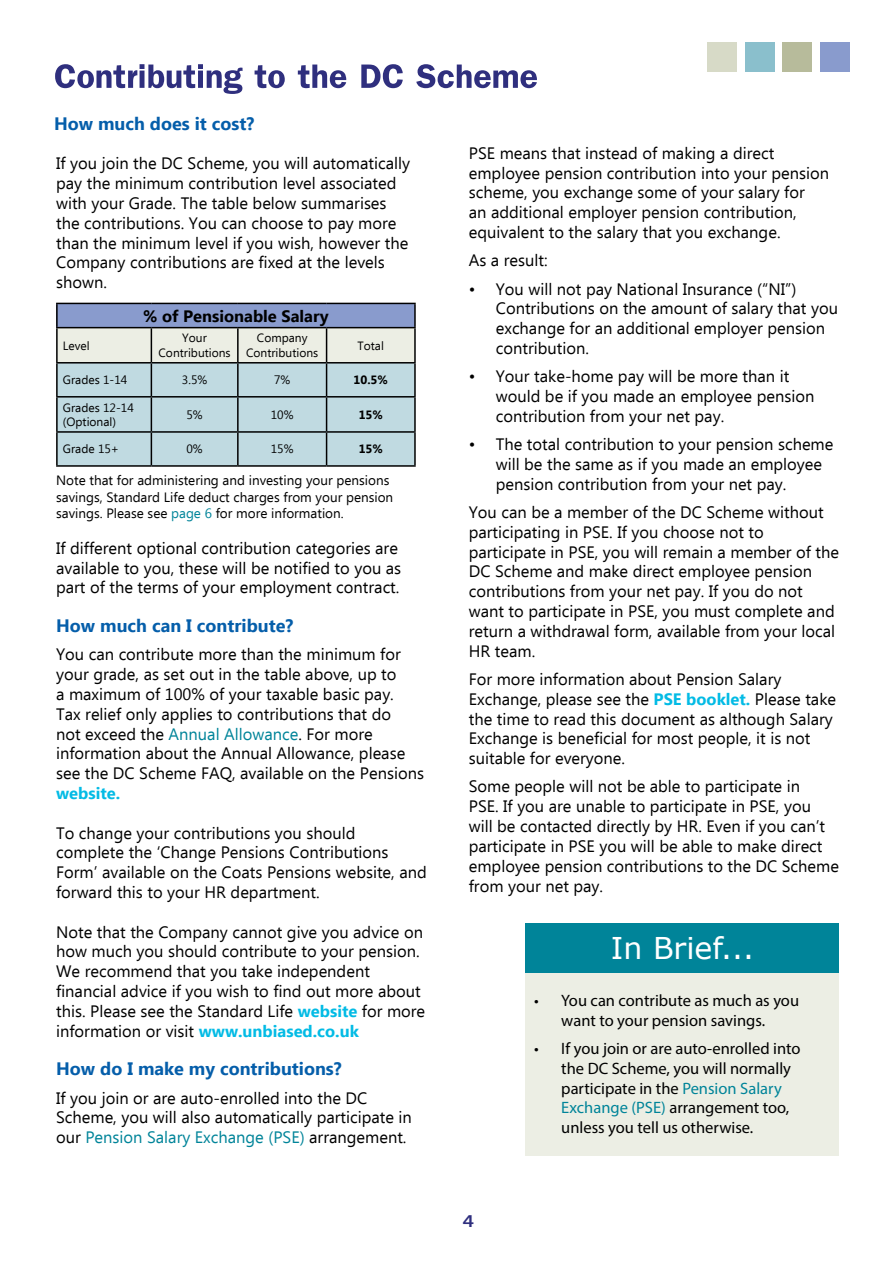
<style>
.page{position:relative;width:893px;height:1263px;background:#fff}
.page>*{position:absolute;margin:0;border:0;box-sizing:border-box;transform-origin:0 0}
.t1{font:54px "Freesia UPC Bold";color:#2f2f7e}
.t2{font:30px "MS Reference Sans Serif";color:#fff}
.t3{font:27px "Freesia UPC Bold";color:#2f2f7e}
.t4{font:700 18px "Ebrima";color:#055eaa}
.t5{font:16.5px/19.8px "Ebrima";color:#000}
.t6{font:16.5px/19.8px "Myriad Pro";color:#000;text-align:center}
.t7{font:700 16.5px "Ebrima";color:#000}
.t8{font:700 16.5px "Ebrima";color:#03bbe5}
.t9{font:13.5px/16.2px "Ebrima";color:#000}
.t10{font:12px/14.4px "Ebrima";color:#000;text-align:center}
.t11{font:700 12px "Ebrima";color:#000}
.s1{color:#008499}
.s2{font-weight:700;color:#03bbe5}
</style>
<div class="page">
<div style="left:707px;top:43px;width:30px;height:29px;background:#d7dac7"></div>
<div style="left:745px;top:43px;width:29px;height:29px;background:#8abfcc"></div>
<div style="left:782px;top:43px;width:30px;height:29px;background:#b7bb9b"></div>
<div style="left:820px;top:43px;width:30px;height:29px;background:#899bcd"></div>
<div style="left:57px;top:303px;width:358px;height:25px;background:#899bcd"></div>
<svg style="left:58px;top:328px;width:356px;height:137px"></svg>
<hr style="left:56px;top:303px;width:95px;height:1px;background:#000">
<hr style="left:56px;top:304px;width:2px;height:23px;background:#000">
<hr style="left:151px;top:303px;width:87px;height:1px;background:#000">
<hr style="left:238px;top:303px;width:89px;height:1px;background:#000">
<hr style="left:327px;top:303px;width:89px;height:1px;background:#000">
<hr style="left:414px;top:304px;width:2px;height:23px;background:#000">
<hr style="left:56px;top:327px;width:95px;height:1px;background:#000">
<hr style="left:56px;top:328px;width:2px;height:34px;background:#000">
<hr style="left:151px;top:327px;width:87px;height:1px;background:#000">
<hr style="left:151px;top:328px;width:1px;height:34px;background:#000">
<hr style="left:238px;top:327px;width:89px;height:1px;background:#000">
<hr style="left:237px;top:328px;width:2px;height:34px;background:#000">
<hr style="left:327px;top:327px;width:89px;height:1px;background:#000">
<hr style="left:326px;top:328px;width:1px;height:34px;background:#000">
<hr style="left:414px;top:328px;width:2px;height:34px;background:#000">
<hr style="left:56px;top:362px;width:95px;height:1px;background:#000">
<hr style="left:56px;top:363px;width:2px;height:33px;background:#000">
<hr style="left:151px;top:362px;width:87px;height:1px;background:#000">
<hr style="left:151px;top:363px;width:1px;height:33px;background:#000">
<hr style="left:238px;top:362px;width:89px;height:1px;background:#000">
<hr style="left:237px;top:363px;width:2px;height:33px;background:#000">
<hr style="left:327px;top:362px;width:89px;height:1px;background:#000">
<hr style="left:326px;top:363px;width:1px;height:33px;background:#000">
<hr style="left:414px;top:363px;width:2px;height:33px;background:#000">
<hr style="left:56px;top:396px;width:95px;height:2px;background:#000">
<hr style="left:56px;top:398px;width:2px;height:33px;background:#000">
<hr style="left:151px;top:396px;width:87px;height:2px;background:#000">
<hr style="left:151px;top:398px;width:1px;height:33px;background:#000">
<hr style="left:238px;top:396px;width:89px;height:2px;background:#000">
<hr style="left:237px;top:398px;width:2px;height:33px;background:#000">
<hr style="left:327px;top:396px;width:89px;height:2px;background:#000">
<hr style="left:326px;top:398px;width:1px;height:33px;background:#000">
<hr style="left:414px;top:398px;width:2px;height:33px;background:#000">
<hr style="left:56px;top:431px;width:95px;height:2px;background:#000">
<hr style="left:56px;top:433px;width:2px;height:32px;background:#000">
<hr style="left:151px;top:431px;width:87px;height:2px;background:#000">
<hr style="left:151px;top:433px;width:1px;height:32px;background:#000">
<hr style="left:238px;top:431px;width:89px;height:2px;background:#000">
<hr style="left:237px;top:433px;width:2px;height:32px;background:#000">
<hr style="left:327px;top:431px;width:89px;height:2px;background:#000">
<hr style="left:326px;top:433px;width:1px;height:32px;background:#000">
<hr style="left:414px;top:433px;width:2px;height:32px;background:#000">
<hr style="left:56px;top:465px;width:95px;height:2px;background:#000">
<hr style="left:151px;top:465px;width:87px;height:2px;background:#000">
<hr style="left:238px;top:465px;width:89px;height:2px;background:#000">
<hr style="left:327px;top:465px;width:89px;height:2px;background:#000">
<div style="left:526px;top:972px;width:313px;height:184px;background:#eceee4"></div>
<div style="left:526px;top:923px;width:313px;height:49px;background:#008499"></div>
<h1 class="t1" style="left:54px;top:37px;width:485px">Contributing to the DC Scheme</h1>
<p class="t4" style="left:54px;top:110px;width:202px">How much does it cost?</p>
<p class="t5" style="left:56px;top:155px;width:355px">If you join the DC Scheme, you will automatically pay the minimum contribution level associated with your Grade. The table below summarises the contributions. You can choose to pay more than the minimum level if you wish, however the Company contributions are fixed at the levels shown.</p>
<p class="t7" style="left:143px;top:303px;width:187px">% of Pensionable Salary</p>
<p class="t10" style="left:63px;top:339px;width:28px">Level</p>
<p class="t10" style="left:159px;top:332px;width:74px">Your<br>Contributions</p>
<p class="t10" style="left:246px;top:332px;width:74px">Company<br>Contributions</p>
<p class="t10" style="left:358px;top:339px;width:28px">Total</p>
<p class="t10" style="left:63px;top:373px;width:66px">Grades 1-14</p>
<p class="t10" style="left:182px;top:373px;width:27px">3.5%</p>
<p class="t10" style="left:274px;top:373px;width:18px">7%</p>
<p class="t11" style="left:354px;top:371px;width:36px">10.5%</p>
<p class="t10" style="left:63px;top:401px;width:72px;text-align:left">Grades 12-14 (Optional)</p>
<p class="t10" style="left:186px;top:408px;width:18px">5%</p>
<p class="t10" style="left:271px;top:408px;width:24px">10%</p>
<p class="t11" style="left:359px;top:406px;width:26px">15%</p>
<p class="t10" style="left:63px;top:443px;width:58px">Grade 15+</p>
<p class="t10" style="left:186px;top:443px;width:18px">0%</p>
<p class="t10" style="left:271px;top:443px;width:24px">15%</p>
<p class="t11" style="left:359px;top:440px;width:26px">15%</p>
<p class="t9" style="left:56px;top:473px;width:339px">Note that for administering and investing your pensions savings, Standard Life deduct charges from your pension savings. Please see <span class="s1">page 6</span> for more information.</p>
<p class="t5" style="left:56px;top:539px;width:347px">If different optional contribution categories are available to you, these will be notified to you as part of the terms of your employment contract.</p>
<p class="t4" style="left:56px;top:612px;width:239px">How much can I contribute?</p>
<p class="t5" style="left:56px;top:646px;width:369px">You can contribute more than the minimum for your grade, as set out in the table above, up to<br>a maximum of 100% of your taxable basic pay.<br>Tax relief only applies to contributions that do<br>not exceed the <span class="s1">Annual Allowance</span>. For more information about the Annual Allowance, please see the DC Scheme FAQ, available on the Pensions</p>
<p class="t8" style="left:56px;top:781px;width:66px">website.</p>
<p class="t5" style="left:56px;top:824px;width:372px">To change your contributions you should complete the ‘Change Pensions Contributions Form’ available on the Coats Pensions website, and forward this to your HR department.</p>
<p class="t5" style="left:56px;top:923px;width:371px">Note that the Company cannot give you advice on how much you should contribute to your pension.<br>We recommend that you take independent financial advice if you wish to find out more about this. Please see the Standard Life <span class="s2">website</span> for more information or visit <span class="s2">www.unbiased.co.uk</span></p>
<p class="t4" style="left:56px;top:1055px;width:287px">How do I make my contributions?</p>
<p class="t5" style="left:56px;top:1089px;width:357px">If you join or are auto-enrolled into the DC<br>Scheme, you will also automatically participate in our <span class="s1">Pension Salary Exchange (PSE)</span> arrangement.</p>
<p class="t5" style="left:469px;top:144px;width:362px">PSE means that instead of making a direct employee pension contribution into your pension scheme, you exchange some of your salary for<br>an additional employer pension contribution, equivalent to the salary that you exchange.</p>
<p class="t5" style="left:469px;top:252px;width:80px">As a result:</p>
<p class="t5" style="left:496px;top:280px;width:344px;text-indent:-27px">• You will not pay National Insurance (“NI”)<br>Contributions on the amount of salary that you exchange for an additional employer pension contribution.</p>
<p class="t5" style="left:496px;top:368px;width:320px;text-indent:-27px">• Your take-home pay will be more than it would be if you made an employee pension contribution from your net pay.</p>
<p class="t5" style="left:496px;top:435px;width:339px;text-indent:-27px">• The total contribution to your pension scheme will be the same as if you made an employee pension contribution from your net pay.</p>
<p class="t5" style="left:469px;top:503px;width:372px">You can be a member of the DC Scheme without participating in PSE. If you choose not to participate in PSE, you will remain a member of the DC Scheme and make direct employee pension contributions from your net pay. If you do not want to participate in PSE, you must complete and return a withdrawal form, available from your local HR team.</p>
<p class="t5" style="left:469px;top:670px;width:369px">For more information about Pension Salary Exchange, please see the <span class="s2">PSE booklet.</span> Please take the time to read this document as although Salary Exchange is beneficial for most people, it is not suitable for everyone.</p>
<p class="t5" style="left:469px;top:778px;width:372px">Some people will not be able to participate in<br>PSE. If you are unable to participate in PSE, you will be contacted directly by HR. Even if you can’t participate in PSE you will be able to make direct employee pension contributions to the DC Scheme from your net pay.</p>
<h2 class="t2" style="left:611px;top:929px;width:145px">In Brief...</h2>
<h3 class="t3" style="left:462px;top:1202px;width:14px">4</h3>
<p class="t6" style="left:534px;top:990px;width:266px">• You can contribute as much as you want to your pension savings.</p>
<p class="t6" style="left:561px;top:1038px;width:241px;text-align:left;text-indent:-27px">• If you join or are auto-enrolled into the DC Scheme, you will normally participate in the <span class="s1">Pension Salary Exchange (PSE)</span> arrangement too, unless you tell us otherwise.</p>
</div>
